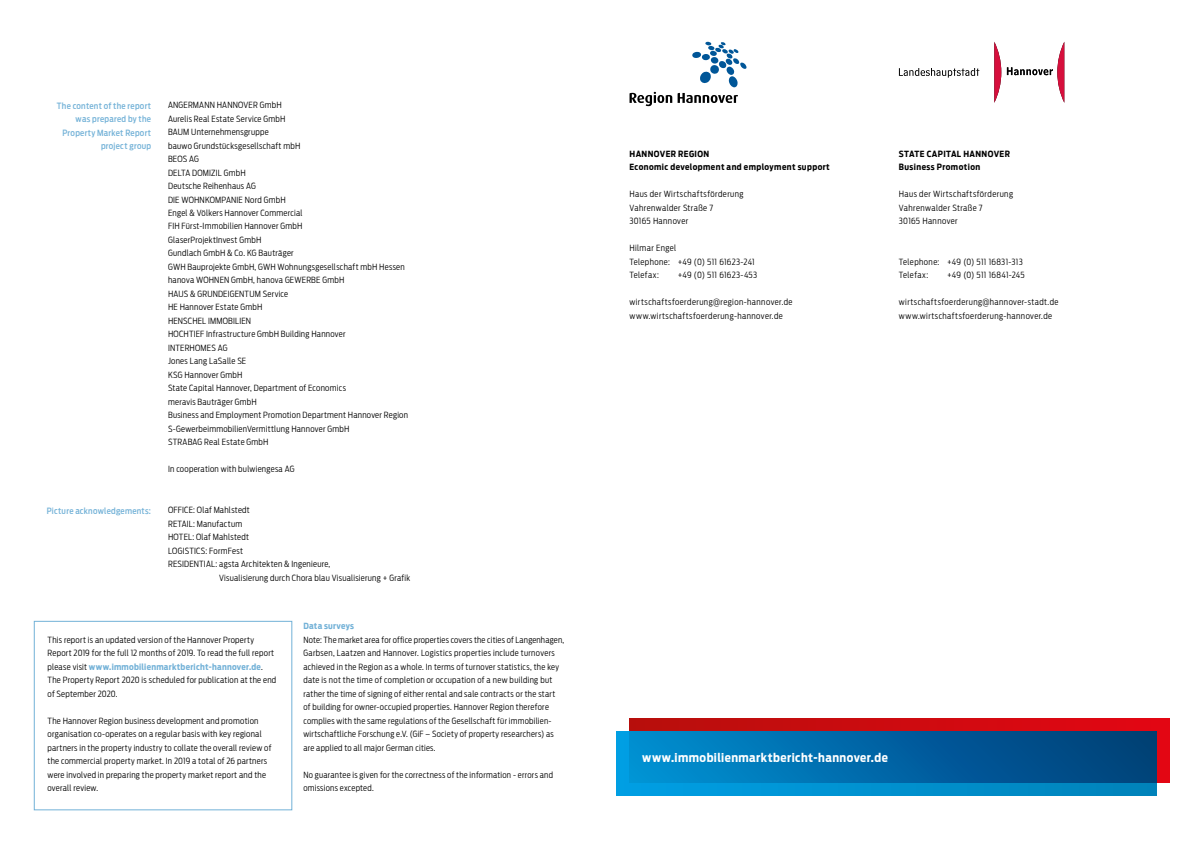
<style>
.page{position:relative;width:1191px;height:842px;background:#fff}
.page>*{position:absolute;margin:0;border:0;box-sizing:border-box;transform-origin:0 0}
.t1{font:700 12px "Antenna Cond";letter-spacing:.035em;color:#fff}
.t2{font:300 8.5px/13.5px "Antenna Cond";letter-spacing:.03em;color:#000}
.t3{font:300 8.5px/13.5px "Antenna Cond";letter-spacing:.05em;color:#000}
.t4{font:500 8.5px/13.5px "Antenna Cond";letter-spacing:.035em;color:#72b1d7;text-align:right}
.t5{font:700 8.5px/13.5px "Antenna Cond";letter-spacing:.05em;color:#000}
.t6{font:700 8.5px "Antenna Cond";letter-spacing:.03em;color:#72b1d7}
.s1{font-weight:700;color:#72b1d7}
</style>
<div class="page">
<div style="left:34px;top:621px;width:258px;height:189px;border:1px solid #72b1d7"></div>
<svg style="left:899px;top:68px;width:80px;height:10px"></svg>
<svg style="left:994px;top:42px;width:7px;height:61px"></svg>
<svg style="left:1007px;top:42px;width:57px;height:60px"></svg>
<svg style="left:629px;top:42px;width:118px;height:64px"></svg>
<div style="left:629px;top:719px;width:540px;height:63px;background:linear-gradient(to right,#b70f0c,#e30713)"></div>
<div style="left:617px;top:731px;width:540px;height:64px;background:linear-gradient(to right,#009fe4,#0082ba)"></div>
<div style="left:629px;top:731px;width:528px;height:51px;background:linear-gradient(to right,#008ed2,#003b75)"></div>
<p class="t4" style="left:57px;top:99px;width:96px">The content of the report was prepared by the<br>Property Market Report project group</p>
<p class="t4" style="left:47px;top:504px;width:106px">Picture acknowledgements:</p>
<p class="t2" style="left:168px;top:98px;width:241px">ANGERMANN HANNOVER GmbH<br>Aurelis Real Estate Service GmbH<br>BAUM Unternehmensgruppe<br>bauwo Grundstücksgesellschaft mbH<br>BEOS AG<br>DELTA DOMIZIL GmbH<br>Deutsche Reihenhaus AG<br>DIE WOHNKOMPANIE Nord GmbH<br>Engel &amp; Völkers Hannover Commercial<br>FIH Fürst-Immobilien Hannover GmbH<br>GlaserProjektInvest GmbH<br>Gundlach GmbH &amp; Co. KG Bauträger<br>GWH Bauprojekte GmbH, GWH Wohnungsgesellschaft mbH Hessen hanova WOHNEN GmbH, hanova GEWERBE GmbH<br>HAUS &amp; GRUNDEIGENTUM Service<br>HE Hannover Estate GmbH<br>HENSCHEL IMMOBILIEN<br>HOCHTIEF Infrastructure GmbH Building Hannover<br>INTERHOMES AG<br>Jones Lang LaSalle SE<br>KSG Hannover GmbH<br>State Capital Hannover, Department of Economics<br>meravis Bauträger GmbH<br>Business and Employment Promotion Department Hannover Region<br>S-GewerbeimmobilienVermittlung Hannover GmbH<br>STRABAG Real Estate GmbH</p>
<p class="t2" style="left:168px;top:463px;width:128px">In cooperation with bulwiengesa AG</p>
<p class="t2" style="left:168px;top:503px;width:83px">OFFICE: Olaf Mahlstedt</p>
<p class="t2" style="left:168px;top:517px;width:76px">RETAIL: Manufactum</p>
<p class="t2" style="left:168px;top:530px;width:82px">HOTEL: Olaf Mahlstedt</p>
<p class="t2" style="left:168px;top:544px;width:76px">LOGISTICS: FormFest</p>
<p class="t2" style="left:168px;top:557px;width:164px">RESIDENTIAL: agsta Architekten &amp; Ingenieure,</p>
<p class="t2" style="left:219px;top:571px;width:193px">Visualisierung durch Chora blau Visualisierung + Grafik</p>
<p class="t2" style="left:48px;top:633px;width:230px">This report is an updated version of the Hannover Property Report 2019 for the full 12 months of 2019. To read the full report please visit <span class="s1">www.immobilienmarktbericht-hannover.de</span>.<br>The Property Report 2020 is scheduled for publication at the end of September 2020.</p>
<p class="t2" style="left:48px;top:714px;width:225px">The Hannover Region business development and promotion organisation co-operates on a regular basis with key regional partners in the property industry to collate the overall review of the commercial property market. In 2019 a total of 26 partners were involved in preparing the property market report and the overall review.</p>
<p class="t6" style="left:303px;top:621px;width:52px">Data surveys</p>
<p class="t2" style="left:303px;top:633px;width:262px">Note: The market area for office properties covers the cities of Langenhagen, Garbsen, Laatzen and Hannover. Logistics properties include turnovers achieved in the Region as a whole. In terms of turnover statistics, the key date is not the time of completion or occupation of a new building but rather the time of signing of either rental and sale contracts or the start of building for owner-occupied properties. Hannover Region therefore complies with the same regulations of the Gesellschaft für immobilien&shy;wirtschaftliche Forschung e.V. (GiF – Society of property researchers) as are applied to all major German cities.</p>
<p class="t2" style="left:303px;top:768px;width:251px">No guarantee is given for the correctness of the information - errors and omissions excepted.</p>
<p class="t5" style="left:629px;top:147px;width:202px">HANNOVER REGION<br>Economic development and employment support</p>
<p class="t3" style="left:629px;top:188px;width:116px">Haus der Wirtschaftsförderung<br>Vahrenwalder Straße 7<br>30165 Hannover</p>
<p class="t2" style="left:629px;top:242px;width:127px">Hilmar Engel<br>Telephone: +49 (0) 511 61623-241<br>Telefax:</p>
<p class="t2" style="left:677px;top:269px;width:81px">+49 (0) 511 61623-453</p>
<p class="t3" style="left:629px;top:295px;width:164px">wirtschaftsfoerderung@region-hannover.de www.wirtschaftsfoerderung-hannover.de</p>
<p class="t5" style="left:899px;top:147px;width:113px">STATE CAPITAL HANNOVER<br>Business Promotion</p>
<p class="t3" style="left:899px;top:187px;width:116px">Haus der Wirtschaftsförderung<br>Vahrenwalder Straße 7<br>30165 Hannover</p>
<p class="t2" style="left:899px;top:255px;width:125px">Telephone: +49 (0) 511 16831-313<br>Telefax:</p>
<p class="t2" style="left:947px;top:268px;width:79px">+49 (0) 511 16841-245</p>
<p class="t3" style="left:899px;top:295px;width:161px">wirtschaftsfoerderung@hannover-stadt.de www.wirtschaftsfoerderung-hannover.de</p>
<h1 class="t1" style="left:642px;top:750px;width:247px">www.immobilienmarktbericht-hannover.de</h1>
</div>
